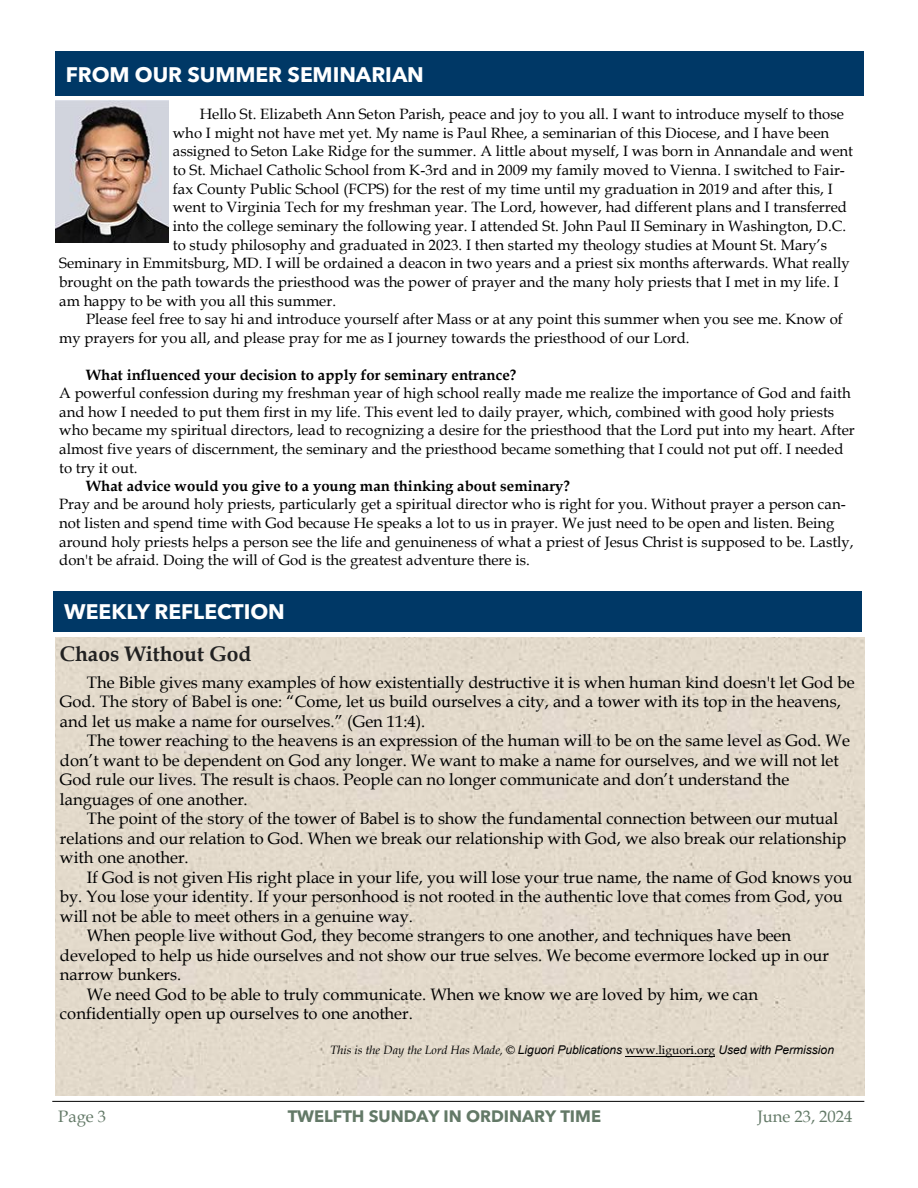
<style>
.page{position:relative;width:918px;height:1188px;background:#fff}
.page>*{position:absolute;margin:0;border:0;box-sizing:border-box;transform-origin:0 0}
.t1{font:700 21px "Avenir Next LT Pro";color:#fff}
.t2{font:700 21px "Book Antiqua";color:#212121}
.t3{font:16.65px "Book Antiqua";letter-spacing:-.005em;color:#000}
.t4{font:16.5px/19.5px "Book Antiqua";color:#000}
.t5{font:700 16.5px "Avenir Next LT Pro";color:#637967}
.t6{font:16.5px "Book Antiqua";color:#637967}
.t7{font:15px/18.6px "Book Antiqua";color:#000}
.t8{font:700 15px "Book Antiqua";color:#000}
.t9{font:italic 12px "Arial";color:#000}
.s1{font-family:"Book Antiqua"}
.s2{font-family:"Book Antiqua";font-style:normal}
</style>
<div class="page">
<hr style="left:52px;top:1101px;width:812px;height:1px;background:#000">
<div style="left:55px;top:52px;width:809px;height:44px;background:#003866"></div>
<div style="left:56px;top:638px;width:808px;height:458px;background:#e3dacb"></div>
<hr style="left:626px;top:1056px;width:89px;height:1px;background:#000">
<div style="left:54px;top:591px;width:808px;height:40px;background:#003866"></div>
<img style="left:56px;top:101px;width:113px;height:141px">
<p class="t1" style="left:66px;top:61px;width:360px">FROM OUR SUMMER SEMINARIAN</p>
<p class="t7" style="left:200px;top:105px;width:646px">Hello St. Elizabeth Ann Seton Parish, peace and joy to you all. I want to introduce myself to those</p>
<p class="t7" style="left:173px;top:124px;width:658px">who I might not have met yet. My name is Paul Rhee, a seminarian of this Diocese, and I have been</p>
<p class="t7" style="left:173px;top:142px;width:682px">assigned to Seton Lake Ridge for the summer. A little about myself, I was born in Annandale and went</p>
<p class="t7" style="left:173px;top:161px;width:674px">to St. Michael Catholic School from K-3rd and in 2009 my family moved to Vienna. I switched to Fair-</p>
<p class="t7" style="left:173px;top:180px;width:661px">fax County Public School (FCPS) for the rest of my time until my graduation in 2019 and after this, I</p>
<p class="t7" style="left:173px;top:198px;width:676px">went to Virginia Tech for my freshman year. The Lord, however, had different plans and I transferred</p>
<p class="t7" style="left:173px;top:217px;width:675px">into the college seminary the following year. I attended St. John Paul II Seminary in Washington, D.C.</p>
<p class="t7" style="left:173px;top:236px;width:656px">to study philosophy and graduated in 2023. I then started my theology studies at Mount St. Mary’s</p>
<p class="t7" style="left:59px;top:254px;width:792px">Seminary in Emmitsburg, MD. I will be ordained a deacon in two years and a priest six months afterwards. What really</p>
<p class="t7" style="left:59px;top:273px;width:781px">brought on the path towards the priesthood was the power of prayer and the many holy priests that I met in my life. I</p>
<p class="t7" style="left:59px;top:292px;width:278px">am happy to be with you all this summer.</p>
<p class="t7" style="left:59px;top:310px;width:785px;text-indent:27px">Please feel free to say hi and introduce yourself after Mass or at any point this summer when you see me. Know of my prayers for you all, and please pray for me as I journey towards the priesthood of our Lord.</p>
<p class="t8" style="left:86px;top:366px;width:432px">What influenced your decision to apply for seminary entrance?</p>
<p class="t7" style="left:59px;top:384px;width:797px">A powerful confession during my freshman year of high school really made me realize the importance of God and faith and how I needed to put them first in my life. This event led to daily prayer, which, combined with good holy priests who became my spiritual directors, lead to recognizing a desire for the priesthood that the Lord put into my heart. After almost five years of discernment, the seminary and the priesthood became something that I could not put off. I needed to try it out.</p>
<p class="t8" style="left:86px;top:477px;width:485px">What advice would you give to a young man thinking about seminary?</p>
<p class="t7" style="left:59px;top:495px;width:796px">Pray and be around holy priests, particularly get a spiritual director who is right for you. Without prayer a person can&shy;not listen and spend time with God because He speaks a lot to us in prayer. We just need to be open and listen. Being around holy priests helps a person see the life and genuineness of what a priest of Jesus Christ is supposed to be. Lastly, don't be afraid. Doing the will of God is the greatest adventure there is.</p>
<p class="t1" style="left:64px;top:599px;width:222px">WEEKLY REFLECTION</p>
<p class="t2" style="left:60px;top:642px;width:193px">Chaos Without God</p>
<p class="t4" style="left:60px;top:673px;width:796px;text-indent:27px">The Bible gives many examples of how existentially destructive it is when human kind doesn't let God be<br>God. The story of Babel is one: “Come, let us build ourselves a city, and a tower with its top in the heavens, and let us make a name for ourselves.” (Gen 11:4).</p>
<p class="t4" style="left:60px;top:731px;width:792px;text-indent:27px">The tower reaching to the heavens is an expression of the human will to be on the same level as God. We don’t want to be dependent on God any longer. We want to make a name for ourselves, and we will not let God rule our lives. The result is chaos. People can no longer communicate and don’t understand the languages of one another.</p>
<p class="t4" style="left:60px;top:809px;width:788px;text-indent:27px">The point of the story of the tower of Babel is to show the fundamental connection between our mutual relations and our relation to God. When we break our relationship with God, we also break our relationship with one another.</p>
<p class="t3" style="left:87px;top:867px;width:767px">If God is not given His right place in your life, you will lose your true name, the name of God knows you</p>
<p class="t4" style="left:60px;top:887px;width:784px">by. You lose your identity. If your personhood is not rooted in the authentic love that comes from God, you will not be able to meet others in a genuine way.</p>
<p class="t4" style="left:60px;top:926px;width:771px;text-indent:27px">When people live without God, they become strangers to one another, and techniques have been developed to help us hide ourselves and not show our true selves. We become evermore locked up in our narrow bunkers.</p>
<p class="t4" style="left:60px;top:984px;width:700px;text-indent:27px">We need God to be able to truly communicate. When we know we are loved by him, we can confidentially open up ourselves to one another.</p>
<p class="t9" style="left:330px;top:1044px;width:506px"><span class="s1">This is the Day the Lord Has Made, ©</span> Liguori Publications <span class="s2">www.liguori.org</span> Used with Permission</p>
<p class="t6" style="left:58px;top:1107px;width:49px">Page 3</p>
<p class="t5" style="left:288px;top:1106px;width:315px">TWELFTH SUNDAY IN ORDINARY TIME</p>
<p class="t6" style="left:757px;top:1107px;width:97px">June 23, 2024</p>
</div>
